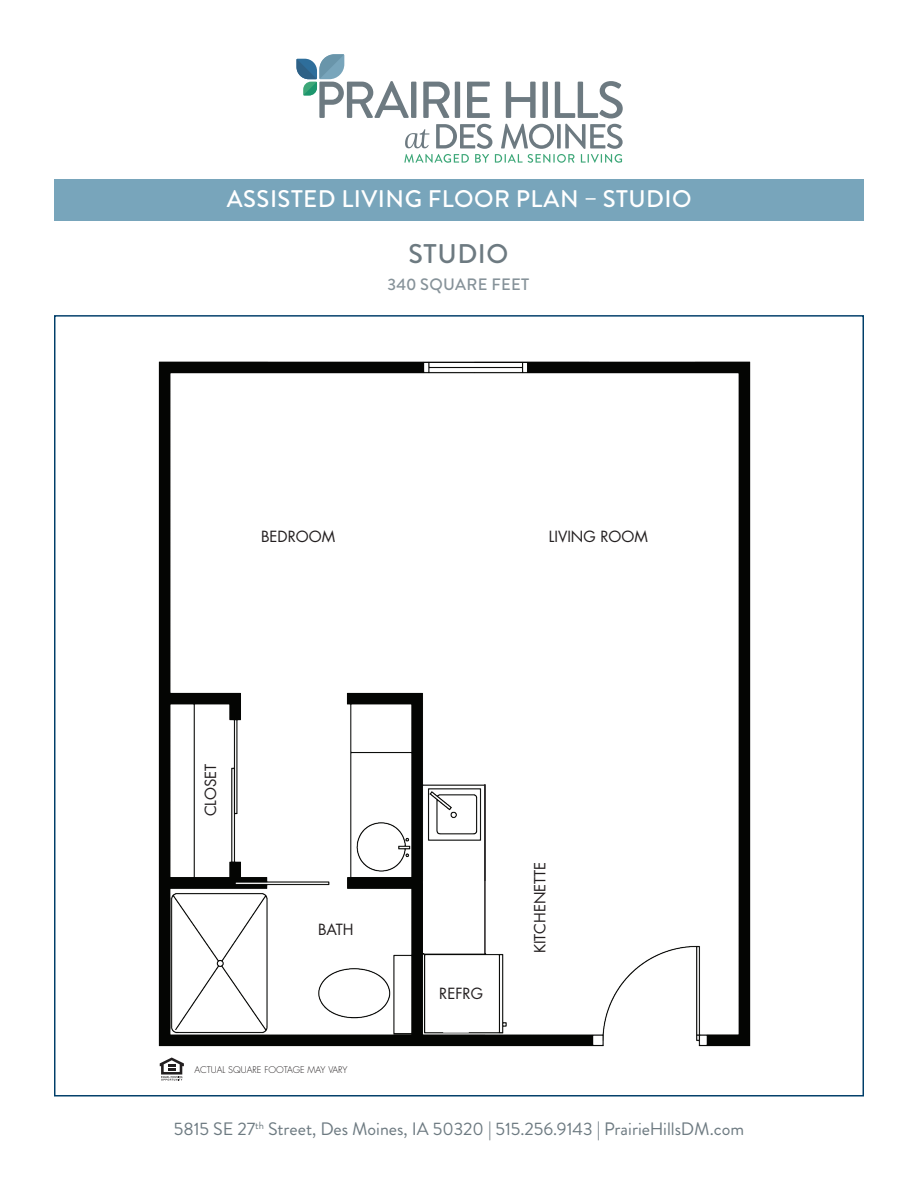
<style>
.page{position:relative;width:918px;height:1188px;background:#fff}
.page>*{position:absolute;margin:0;border:0;box-sizing:border-box;transform-origin:0 0}
.t1{font:500 27px "Brandon Grotesque";letter-spacing:.02em;color:#6d7a81}
.t2{font:500 24px "Brandon Grotesque";letter-spacing:.02em;color:#fff}
.t3{font:18px "Brandon Grotesque";color:#6d7a81}
.t4{font:500 16.5px "Brandon Grotesque";letter-spacing:.02em;color:#869299}
.t5{font:15px "Futura";color:#231f20}
.t6{font:300 9px "Futura";color:#231f20}
</style>
<div class="page">
<img style="left:158px;top:361px;width:593px;height:686px">
<svg style="left:160px;top:1058px;width:24px;height:23px"></svg>
<div style="left:423px;top:881px;width:64px;height:72px;background:#fff"></div>
<hr style="left:484px;top:784px;width:2px;height:169px;background:#231f20">
<div style="left:54px;top:179px;width:810px;height:41px;background:#78a5bb"></div>
<svg style="left:296px;top:54px;width:113px;height:64px"></svg>
<div style="left:411px;top:82px;width:5px;height:36px;background:#6d7a81"></div>
<svg style="left:423px;top:82px;width:27px;height:36px"></svg>
<div style="left:455px;top:82px;width:5px;height:36px;background:#6d7a81"></div>
<svg style="left:467px;top:82px;width:23px;height:36px"></svg>
<svg style="left:506px;top:82px;width:30px;height:36px"></svg>
<div style="left:543px;top:82px;width:5px;height:36px;background:#6d7a81"></div>
<svg style="left:555px;top:81px;width:68px;height:37px"></svg>
<svg style="left:404px;top:124px;width:219px;height:39px"></svg>
<p class="t2" style="left:227px;top:182px;width:466px">ASSISTED LIVING FLOOR PLAN – STUDIO</p>
<p class="t1" style="left:409px;top:235px;width:101px">STUDIO</p>
<p class="t4" style="left:388px;top:273px;width:143px">340 SQUARE FEET</p>
<p class="t5" style="left:261px;top:526px;width:76px">BEDROOM</p>
<p class="t5" style="left:549px;top:526px;width:101px">LIVING ROOM</p>
<p class="t5" style="left:200px;top:816px;width:54px;rotate:-90deg">CLOSET</p>
<p class="t5" style="left:318px;top:920px;width:37px">BATH</p>
<p class="t6" style="left:194px;top:1064px;width:155px">ACTUAL SQUARE FOOTAGE MAY VARY</p>
<p class="t5" style="left:439px;top:983px;width:45px">REFRG</p>
<p class="t5" style="left:530px;top:953px;width:93px;rotate:-90deg">KITCHENETTE</p>
<p class="t3" style="left:174px;top:1116px;width:572px">5815 SE 27<sup>th</sup> Street, Des Moines, IA 50320 | 515.256.9143 | PrairieHillsDM.com</p>
</div>
